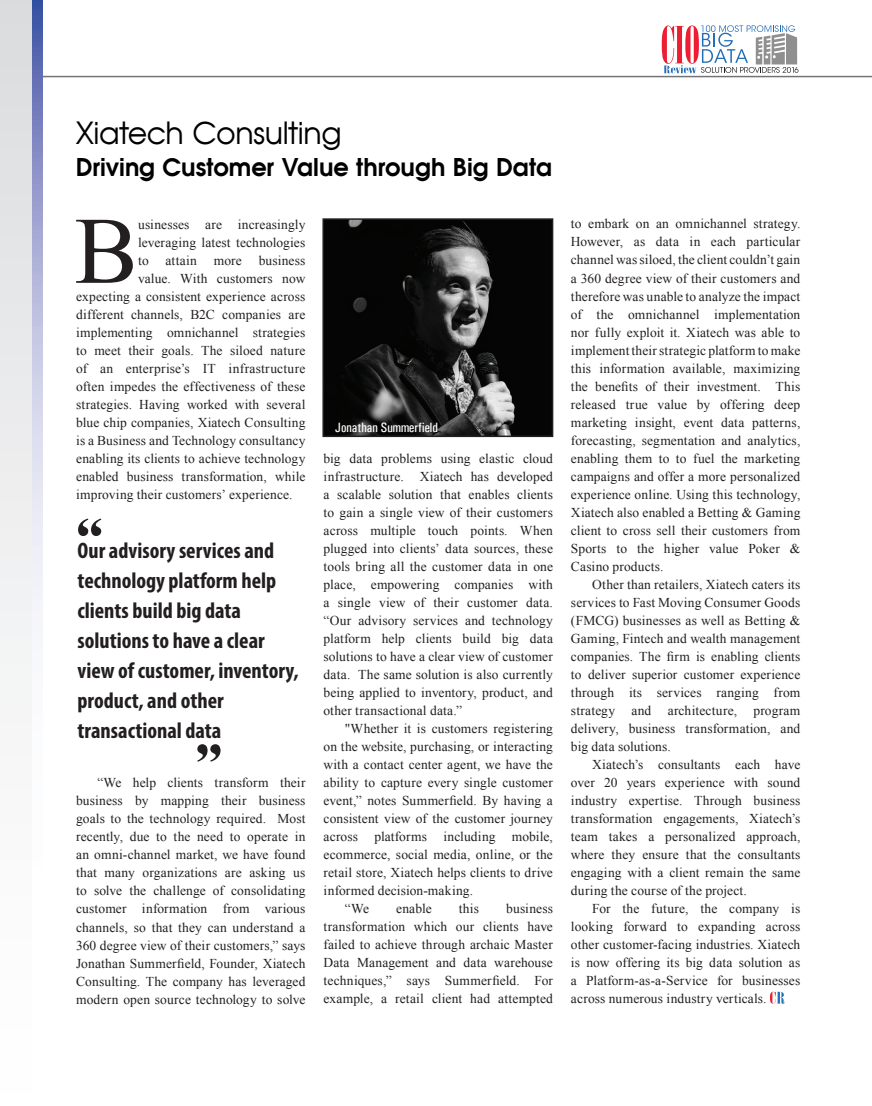
<style>
.page{position:relative;width:872px;height:1106px;background:#fff}
.page>*{position:absolute;margin:0;border:0;box-sizing:border-box;transform-origin:0 0}
.t1{font:95.1px "Times New Roman";color:#231f20}
.t2{font:30px "Avian";letter-spacing:-.02em;color:#000}
.t3{font:700 24px "Avian";color:#000}
.t4{font:700 condensed 22.5px/30px "Myriad Pro";color:#231f20}
.t5{font:13.5px/18px "Times New Roman";letter-spacing:.01em;color:#231f20;text-align:justify}
.t6{font:500 condensed 13.5px "Univers";color:#fff}
</style>
<div class="page">
<svg style="left:770px;top:991px;width:15px;height:12px"></svg>
<svg style="left:78px;top:518px;width:23px;height:18px"></svg>
<svg style="left:197px;top:744px;width:23px;height:17px"></svg>
<hr style="left:0;top:76px;width:872px;height:1px;background:#000">
<svg style="left:32px;top:0;width:11px;height:613px;background:#afb4d9"></svg>
<div style="left:0;top:0;width:32px;height:1106px;background:linear-gradient(to bottom,#dcdddf,#fff)"></div>
<svg style="left:661px;top:25px;width:137px;height:48px"></svg>
<img style="left:325px;top:221px;width:225px;height:213px">
<div style="left:322px;top:218px;width:231px;height:219px;border:2px solid #231f20"></div>
<h2 class="t2" style="left:76px;top:120px;width:267px">Xiatech Consulting</h2>
<h3 class="t3" style="left:76px;top:155px;width:478px">Driving Customer Value through Big Data</h3>
<h1 class="t1" style="left:75px;top:187px;width:65px">B</h1>
<p class="t5" style="left:138px;top:215px;width:169px">usinesses are increasingly</p>
<p class="t5" style="left:138px;top:233px;width:169px">leveraging latest technologies</p>
<p class="t5" style="left:138px;top:251px;width:169px">to attain more business</p>
<p class="t5" style="left:138px;top:269px;width:169px">value. With customers now</p>
<p class="t5" style="left:76px;top:287px;width:231px">expecting a consistent experience across</p>
<p class="t5" style="left:76px;top:305px;width:231px">different channels, B2C companies are</p>
<p class="t5" style="left:76px;top:323px;width:231px">implementing omnichannel strategies</p>
<p class="t5" style="left:76px;top:341px;width:231px">to meet their goals. The siloed nature</p>
<p class="t5" style="left:76px;top:359px;width:231px">of an enterprise’s IT infrastructure</p>
<p class="t5" style="left:76px;top:377px;width:231px">often impedes the effectiveness of these</p>
<p class="t5" style="left:76px;top:395px;width:231px">strategies. Having worked with several</p>
<p class="t5" style="left:76px;top:413px;width:231px">blue chip companies, Xiatech Consulting</p>
<p class="t5" style="left:76px;top:431px;width:231px">is a Business and Technology consultancy</p>
<p class="t5" style="left:76px;top:449px;width:231px">enabling its clients to achieve technology</p>
<p class="t5" style="left:76px;top:467px;width:231px">enabled business transformation, while</p>
<p class="t5" style="left:76px;top:485px;width:218px">improving their customers’ experience.</p>
<p class="t6" style="left:335px;top:419px;width:104px">Jonathan Summerfield</p>
<p class="t5" style="left:323px;top:449px;width:231px">big data problems using elastic cloud infrastructure. Xiatech has developed a scalable solution that enables clients to gain a single view of their customers across multiple touch points. When plugged into clients’ data sources, these tools bring all the customer data in one place, empowering companies with a single view of their customer data. “Our advisory services and technology platform help clients build big data solutions to have a clear view of customer data. The same solution is also currently being applied to inventory, product, and other transactional data.”</p>
<p class="t5" style="left:345px;top:719px;width:210px">"Whether it is customers registering</p>
<p class="t5" style="left:323px;top:737px;width:231px">on the website, purchasing, or interacting</p>
<p class="t5" style="left:323px;top:755px;width:231px">with a contact center agent, we have the</p>
<p class="t5" style="left:323px;top:773px;width:231px">ability to capture every single customer</p>
<p class="t5" style="left:323px;top:791px;width:231px">event,” notes Summerfield. By having a</p>
<p class="t5" style="left:323px;top:809px;width:231px">consistent view of the customer journey</p>
<p class="t5" style="left:323px;top:827px;width:231px">across platforms including mobile,</p>
<p class="t5" style="left:323px;top:845px;width:231px">ecommerce, social media, online, or the</p>
<p class="t5" style="left:323px;top:863px;width:231px">retail store, Xiatech helps clients to drive</p>
<p class="t5" style="left:323px;top:881px;width:151px">informed decision-making.</p>
<p class="t5" style="left:345px;top:899px;width:26px">“We</p>
<p class="t5" style="left:396px;top:899px;width:37px">enable</p>
<p class="t5" style="left:459px;top:899px;width:22px">this</p>
<h3 class="t4" style="left:77px;top:535px;width:223px">Our advisory services and technology platform help clients build big data solutions to have a clear view of customer, inventory, product, and other transactional data</h3>
<p class="t5" style="left:76px;top:773px;width:231px;text-indent:21px">“We help clients transform their business by mapping their business goals to the technology required. Most recently, due to the need to operate in an omni-channel market, we have found that many organizations are asking us to solve the challenge of consolidating customer information from various channels, so that they can understand a 360 degree view of their customers,” says Jonathan Summerfield, Founder, Xiatech Consulting. The company has leveraged modern open source technology to solve</p>
<p class="t5" style="left:323px;top:899px;width:231px;text-indent:183px">business transformation which our clients have failed to achieve through archaic Master Data Management and data warehouse techniques,” says Summerfield. For example, a retail client had attempted</p>
<p class="t5" style="left:571px;top:215px;width:231px">to embark on an omnichannel strategy.<br>However, as data in each particular channel was siloed, the client couldn’t gain a 360 degree view of their customers and therefore was unable to analyze the impact of the omnichannel implementation nor fully exploit it. Xiatech was able to implement their strategic platform to make this information available, maximizing the benefits of their investment. This released true value by offering deep marketing insight, event data patterns, forecasting, segmentation and analytics, enabling them to to fuel the marketing campaigns and offer a more personalized experience online. Using this technology, Xiatech also enabled a Betting &amp; Gaming client to cross sell their customers from Sports to the higher value Poker &amp; Casino products.</p>
<p class="t5" style="left:571px;top:575px;width:231px;text-indent:21px">Other than retailers, Xiatech caters its services to Fast Moving Consumer Goods (FMCG) businesses as well as Betting &amp; Gaming, Fintech and wealth management companies. The firm is enabling clients to deliver superior customer experience through its services ranging from strategy and architecture, program delivery, business transformation, and big data solutions.</p>
<p class="t5" style="left:571px;top:755px;width:231px;text-indent:21px">Xiatech’s consultants each have over 20 years experience with sound industry expertise. Through business transformation engagements, Xiatech’s team takes a personalized approach, where they ensure that the consultants engaging with a client remain the same during the course of the project.</p>
<p class="t5" style="left:571px;top:899px;width:231px;text-indent:21px">For the future, the company is looking forward to expanding across other customer-facing industries. Xiatech is now offering its big data solution as a Platform-as-a-Service for businesses across numerous industry verticals.</p>
</div>
